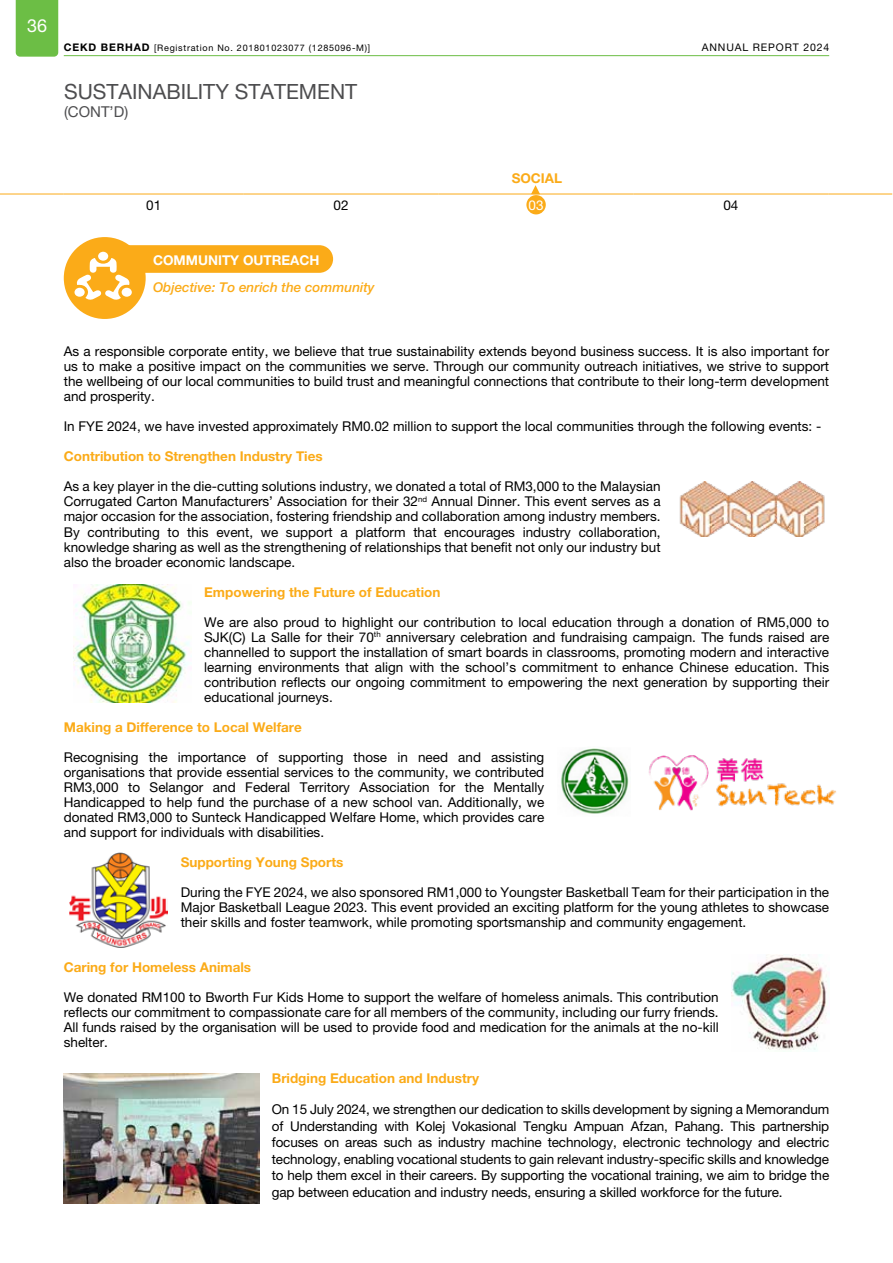
<style>
.page{position:relative;width:893px;height:1263px;background:#fff}
.page>*{position:absolute;margin:0;border:0;box-sizing:border-box;transform-origin:0 0}
.t1{font:21px "Helvetica Neue LT Std";color:#4d4d4f}
.t2{font:18px "Helvetica Neue LT Std";color:#fff}
.t3{font:15px "Helvetica Neue LT Std";color:#4d4d4f}
.t4{font:13.5px/15px "Helvetica Neue LT Std";color:#000;text-align:justify}
.t5{font:700 13.5px "Helvetica Neue LT Std";color:#fbab18}
.t6{font:italic 500 13.5px "Helvetica Neue LT Std";color:#fbab18}
.t7{font:700 13.5px "Helvetica Neue LT Std";color:#fff}
.t8{font:13.5px "Helvetica Neue LT Std";color:#fff}
.t9{font:10.5px "Helvetica Neue LT Std";letter-spacing:.08em;color:#000}
.t10{font:9px "Helvetica Neue LT Std";letter-spacing:.08em;color:#000}
.s1{font-weight:700;font-size:10.5px}
</style>
<div class="page">
<div style="left:16px;top:0;width:42px;height:57px;background:#6cbe45"></div>
<hr style="left:64px;top:55px;width:765px;height:1px;background:#6cbe45">
<div style="left:64px;top:237px;width:82px;height:82px;background:#fbab18;border-radius:50%"></div>
<svg style="left:76px;top:245px;width:257px;height:55px"></svg>
<div style="left:74px;top:288px;width:11px;height:9px;background:#fff;border-radius:50%"></div>
<div style="left:122px;top:288px;width:10px;height:9px;background:#fff;border-radius:50%"></div>
<div style="left:98px;top:252px;width:10px;height:9px;background:#fff;border-radius:50%"></div>
<img style="left:679px;top:481px;width:146px;height:55px">
<img style="left:73px;top:584px;width:118px;height:118px">
<img style="left:561px;top:748px;width:68px;height:66px">
<img style="left:648px;top:755px;width:188px;height:55px">
<img style="left:69px;top:853px;width:99px;height:95px">
<img style="left:731px;top:954px;width:98px;height:96px">
<img style="left:64px;top:1074px;width:195px;height:130px">
<div style="left:526px;top:195px;width:20px;height:19px;background:#fbab18;border-radius:50%"></div>
<hr style="left:0;top:194px;width:64px;height:1px;background:#fbab18">
<hr style="left:64px;top:194px;width:180px;height:1px;background:#fbab18">
<hr style="left:244px;top:194px;width:195px;height:1px;background:#fbab18">
<hr style="left:439px;top:194px;width:194px;height:1px;background:#fbab18">
<hr style="left:633px;top:194px;width:195px;height:1px;background:#fbab18">
<hr style="left:828px;top:194px;width:64px;height:1px;background:#fbab18">
<svg style="left:531px;top:185px;width:9px;height:9px"></svg>
<h2 class="t2" style="left:27px;top:15px;width:22px">36</h2>
<p class="t10" style="left:64px;top:42px;width:308px"><span class="s1">CEKD BERHAD</span> [Registration No. 201801023077 (1285096-M)]</p>
<p class="t9" style="left:702px;top:41px;width:129px">ANNUAL REPORT 2024</p>
<h1 class="t1" style="left:64px;top:79px;width:295px">SUSTAINABILITY STATEMENT</h1>
<p class="t3" style="left:64px;top:102px;width:66px">(CONT’D)</p>
<p class="t5" style="left:512px;top:170px;width:52px">SOCIAL</p>
<p class="t4" style="left:146px;top:197px;width:17px">01</p>
<p class="t4" style="left:334px;top:197px;width:17px">02</p>
<p class="t8" style="left:529px;top:197px;width:17px">03</p>
<p class="t4" style="left:723px;top:197px;width:17px">04</p>
<p class="t7" style="left:153px;top:252px;width:168px">COMMUNITY OUTREACH</p>
<p class="t6" style="left:153px;top:279px;width:223px">Objective: To enrich the community</p>
<p class="t4" style="left:64px;top:344px;width:767px">As a responsible corporate entity, we believe that true sustainability extends beyond business success. It is also important for us to make a positive impact on the communities we serve. Through our community outreach initiatives, we strive to support the wellbeing of our local communities to build trust and meaningful connections that contribute to their long-term development and prosperity.</p>
<p class="t4" style="left:64px;top:419px;width:759px">In FYE 2024, we have invested approximately RM0.02 million to support the local communities through the following events: -</p>
<p class="t5" style="left:64px;top:448px;width:261px">Contribution to Strengthen Industry Ties</p>
<p class="t4" style="left:64px;top:479px;width:598px">As a key player in the die-cutting solutions industry, we donated a total of RM3,000 to the Malaysian Corrugated Carton Manufacturers’ Association for their 32<sup>nd</sup> Annual Dinner. This event serves as a major occasion for the association, fostering friendship and collaboration among industry members.<br>By contributing to this event, we support a platform that encourages industry collaboration, knowledge sharing as well as the strengthening of relationships that benefit not only our industry but also the broader economic landscape.</p>
<p class="t5" style="left:204px;top:583px;width:238px">Empowering the Future of Education</p>
<p class="t4" style="left:204px;top:614px;width:626px">We are also proud to highlight our contribution to local education through a donation of RM5,000 to SJK(C) La Salle for their 70<sup>th</sup> anniversary celebration and fundraising campaign. The funds raised are channelled to support the installation of smart boards in classrooms, promoting modern and interactive learning environments that align with the school’s commitment to enhance Chinese education. This contribution reflects our ongoing commitment to empowering the next generation by supporting their educational journeys.</p>
<p class="t5" style="left:64px;top:718px;width:240px">Making a Difference to Local Welfare</p>
<p class="t4" style="left:64px;top:749px;width:482px">Recognising the importance of supporting those in need and assisting organisations that provide essential services to the community, we contributed RM3,000 to Selangor and Federal Territory Association for the Mentally Handicapped to help fund the purchase of a new school van. Additionally, we donated RM3,000 to Sunteck Handicapped Welfare Home, which provides care and support for individuals with disabilities.</p>
<p class="t5" style="left:181px;top:853px;width:164px">Supporting Young Sports</p>
<p class="t4" style="left:181px;top:884px;width:650px">During the FYE 2024, we also sponsored RM1,000 to Youngster Basketball Team for their participation in the Major Basketball League 2023. This event provided an exciting platform for the young athletes to showcase their skills and foster teamwork, while promoting sportsmanship and community engagement.</p>
<p class="t5" style="left:64px;top:958px;width:189px">Caring for Homeless Animals</p>
<p class="t4" style="left:64px;top:989px;width:656px">We donated RM100 to Bworth Fur Kids Home to support the welfare of homeless animals. This contribution reflects our commitment to compassionate care for all members of the community, including our furry friends.<br>All funds raised by the organisation will be used to provide food and medication for the animals at the no-kill shelter.</p>
<p class="t5" style="left:272px;top:1069px;width:209px">Bridging Education and Industry</p>
<p class="t4" style="left:272px;top:1101px;width:559px;line-height:16.5px">On 15 July 2024, we strengthen our dedication to skills development by signing a Memorandum of Understanding with Kolej Vokasional Tengku Ampuan Afzan, Pahang. This partnership focuses on areas such as industry machine technology, electronic technology and electric technology, enabling vocational students to gain relevant industry-specific skills and knowledge to help them excel in their careers. By supporting the vocational training, we aim to bridge the gap between education and industry needs, ensuring a skilled workforce for the future.</p>
</div>
